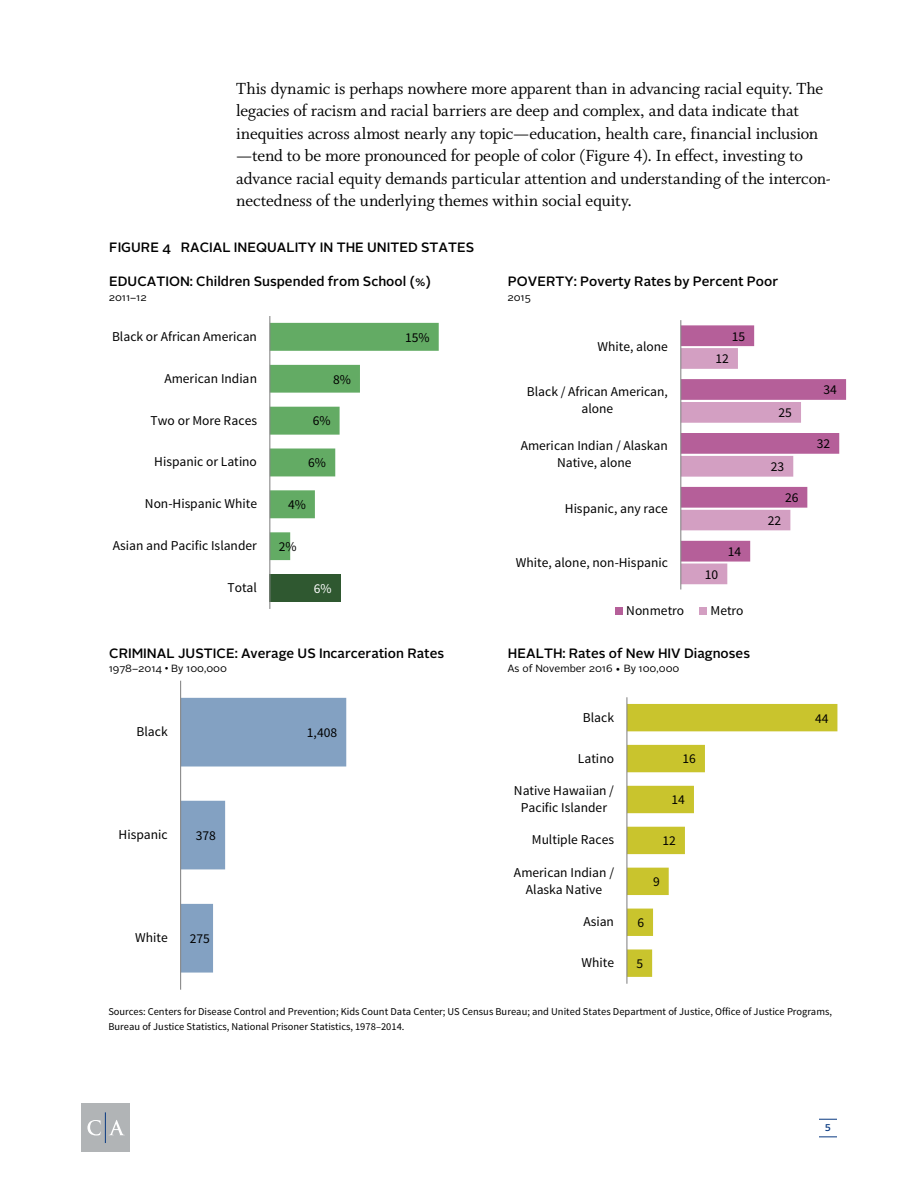
<style>
.page{position:relative;width:918px;height:1188px;background:#fff}
.page>*{position:absolute;margin:0;border:0;box-sizing:border-box;transform-origin:0 0}
.t1{font:18px/22.5px "Whitman";letter-spacing:-.01em;color:#000}
.t2{font:13.5px/17px "Source Sans Pro";color:#000;text-align:center}
.t3{font:500 13.5px "Alright Sans";color:#000}
.t4{font:13.5px "Source Sans Pro";color:#fff}
.t5{font:10.5px/14.5px "Source Sans Pro";letter-spacing:.005em;color:#000}
.t6{font:10.5px "Alright Sans";letter-spacing:-.005em;color:#000}
.t7{font:500 9.75px "Alright Sans";color:#083981}
.s1{font-family:"Arial"}
</style>
<div class="page">
<svg style="left:627px;top:704px;width:210px;height:273px"></svg>
<hr style="left:626px;top:697px;width:1px;height:287px;background:#868686">
<svg style="left:681px;top:325px;width:165px;height:259px"></svg>
<hr style="left:680px;top:320px;width:1px;height:269px;background:#868686">
<div style="left:615px;top:607px;width:8px;height:8px;background:#b55f99"></div>
<div style="left:700px;top:607px;width:7px;height:8px;background:#d39fc2"></div>
<svg style="left:181px;top:698px;width:165px;height:275px"></svg>
<hr style="left:180px;top:681px;width:1px;height:309px;background:#868686">
<div style="left:270px;top:574px;width:71px;height:28px;background:#2f5830"></div>
<svg style="left:270px;top:323px;width:169px;height:237px"></svg>
<hr style="left:269px;top:316px;width:1px;height:293px;background:#868686">
<div style="left:81px;top:1103px;width:49px;height:49px;background:#b1b4b6"></div>
<svg style="left:87px;top:1120px;width:14px;height:16px"></svg>
<svg style="left:109px;top:1120px;width:15px;height:15px"></svg>
<hr style="left:105px;top:1112px;width:1px;height:31px;background:#083981">
<svg style="left:819px;top:1119px;width:18px;height:1px"></svg>
<svg style="left:819px;top:1137px;width:18px;height:1px"></svg>
<p class="t1" style="left:236px;top:77px;width:596px">This dynamic is perhaps nowhere more apparent than in advancing racial equity. The legacies of racism and racial barriers are deep and complex, and data indicate that inequities across almost nearly any topic—education, health care, financial inclusion —tend to be more pronounced for people of color (Figure 4). In effect, investing to advance racial equity demands particular attention and understanding of the intercon&shy;nectedness of the underlying themes within social equity.</p>
<p class="t3" style="left:109px;top:238px;width:367px">FIGURE 4 RACIAL INEQUALITY IN THE UNITED STATES</p>
<p class="t3" style="left:109px;top:272px;width:323px">EDUCATION: Children Suspended from School (%)</p>
<p class="t3" style="left:508px;top:272px;width:272px">POVERTY: Poverty Rates by Percent Poor</p>
<p class="t6" style="left:109px;top:290px;width:40px">2011–12</p>
<p class="t6" style="left:507px;top:290px;width:25px">2015</p>
<p class="t2" style="left:112px;top:328px;width:146px">Black or African American</p>
<p class="t2" style="left:164px;top:370px;width:94px">American Indian</p>
<p class="t2" style="left:151px;top:412px;width:108px">Two or More Races</p>
<p class="t2" style="left:154px;top:454px;width:104px">Hispanic or Latino</p>
<p class="t2" style="left:145px;top:496px;width:114px">Non-Hispanic White</p>
<p class="t2" style="left:113px;top:537px;width:146px">Asian and Pacific Islander</p>
<p class="t2" style="left:228px;top:579px;width:31px">Total</p>
<p class="t2" style="left:333px;top:371px;width:19px">8%</p>
<p class="t2" style="left:313px;top:413px;width:19px">6%</p>
<p class="t2" style="left:308px;top:455px;width:19px">6%</p>
<p class="t2" style="left:288px;top:496px;width:19px">4%</p>
<p class="t2" style="left:279px;top:538px;width:19px">2%</p>
<p class="t4" style="left:314px;top:580px;width:19px">6%</p>
<p class="t2" style="left:405px;top:329px;width:26px">15%</p>
<p class="t2" style="left:597px;top:338px;width:72px">White, alone</p>
<p class="t2" style="left:527px;top:384px;width:143px">Black / African American, alone</p>
<p class="t2" style="left:521px;top:438px;width:149px">American Indian / Alaskan<br>Native, alone</p>
<p class="t2" style="left:565px;top:500px;width:105px">Hispanic, any race</p>
<p class="t2" style="left:732px;top:328px;width:15px">15</p>
<p class="t2" style="left:716px;top:351px;width:15px">12</p>
<p class="t2" style="left:728px;top:543px;width:15px">14</p>
<p class="t2" style="left:516px;top:554px;width:154px">White, alone, non-Hispanic</p>
<p class="t2" style="left:626px;top:602px;width:59px">Nonmetro</p>
<p class="t2" style="left:710px;top:602px;width:35px">Metro</p>
<p class="t2" style="left:705px;top:566px;width:15px">10</p>
<p class="t3" style="left:109px;top:644px;width:337px">CRIMINAL JUSTICE: Average US Incarceration Rates</p>
<p class="t3" style="left:508px;top:644px;width:244px">HEALTH: Rates of New HIV Diagnoses</p>
<p class="t6" style="left:109px;top:662px;width:120px">1978–2014 <span class="s1">•</span> By 100,000</p>
<p class="t6" style="left:507px;top:662px;width:174px">As of November 2016 • By 100,000</p>
<p class="t2" style="left:137px;top:723px;width:33px">Black</p>
<p class="t2" style="left:307px;top:724px;width:32px">1,408</p>
<p class="t2" style="left:119px;top:826px;width:51px">Hispanic</p>
<p class="t2" style="left:196px;top:827px;width:22px">378</p>
<p class="t2" style="left:135px;top:929px;width:34px">White</p>
<p class="t2" style="left:190px;top:930px;width:22px">275</p>
<p class="t2" style="left:583px;top:709px;width:33px">Black</p>
<p class="t2" style="left:578px;top:750px;width:38px">Latino</p>
<p class="t2" style="left:514px;top:782px;width:102px">Native Hawaiian /<br>Pacific Islander</p>
<p class="t2" style="left:532px;top:832px;width:84px">Multiple Races</p>
<p class="t2" style="left:514px;top:864px;width:102px">American Indian /<br>Alaska Native</p>
<p class="t2" style="left:583px;top:914px;width:32px">Asian</p>
<p class="t2" style="left:581px;top:954px;width:34px">White</p>
<p class="t2" style="left:683px;top:751px;width:15px">16</p>
<p class="t2" style="left:672px;top:792px;width:15px">14</p>
<p class="t2" style="left:663px;top:833px;width:15px">12</p>
<p class="t2" style="left:653px;top:873px;width:8px">9</p>
<p class="t2" style="left:637px;top:914px;width:8px">6</p>
<p class="t2" style="left:636px;top:955px;width:8px">5</p>
<p class="t2" style="left:779px;top:404px;width:15px">25</p>
<p class="t2" style="left:771px;top:458px;width:15px">23</p>
<p class="t2" style="left:785px;top:489px;width:15px">26</p>
<p class="t2" style="left:768px;top:512px;width:15px">22</p>
<p class="t2" style="left:824px;top:382px;width:15px">34</p>
<p class="t2" style="left:817px;top:436px;width:15px">32</p>
<p class="t2" style="left:815px;top:710px;width:15px">44</p>
<p class="t5" style="left:108px;top:1005px;width:725px">Sources: Centers for Disease Control and Prevention; Kids Count Data Center; US Census Bureau; and United States Department of Justice, Office of Justice Programs,<br>Bureau of Justice Statistics, National Prisoner Statistics, 1978–2014.</p>
<p class="t7" style="left:825px;top:1121px;width:8px">5</p>
</div>
